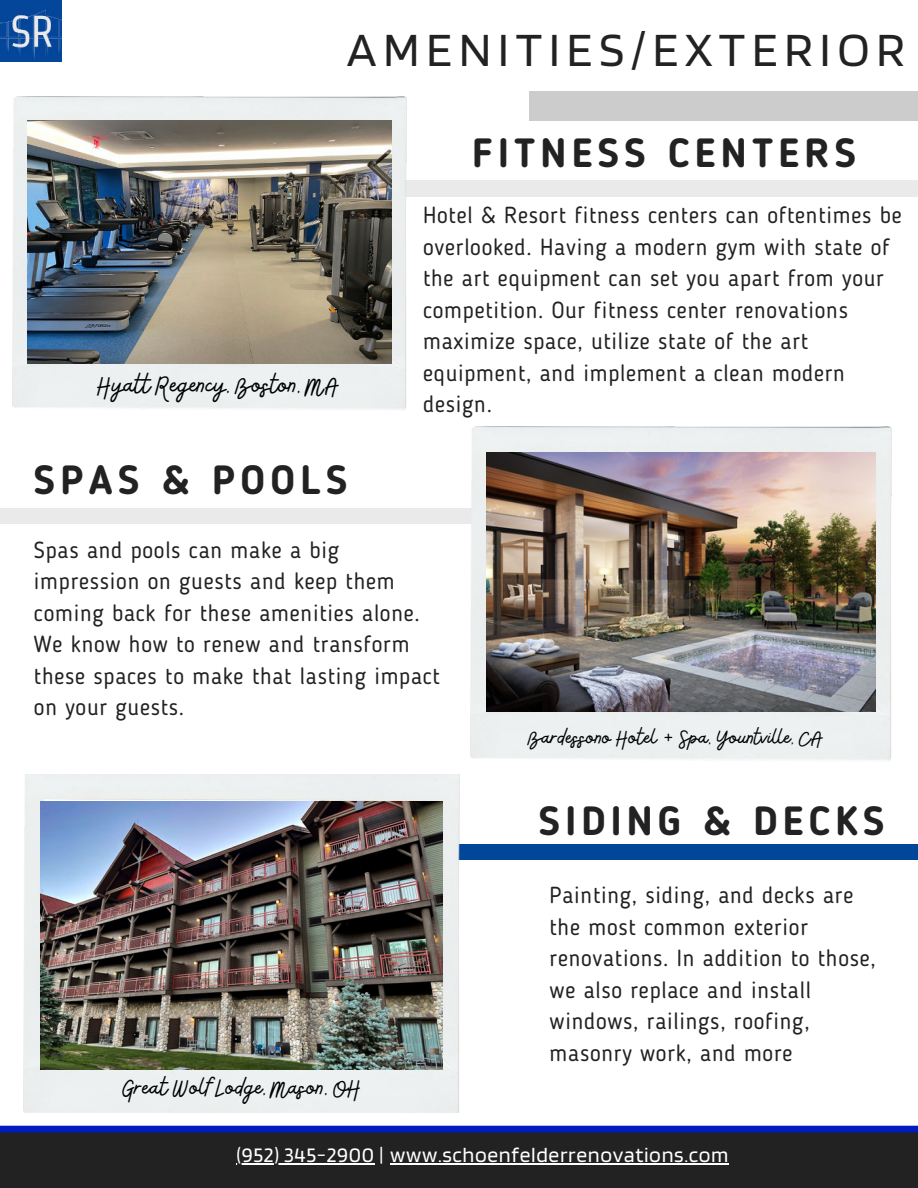
<style>
.page{position:relative;width:918px;height:1188px;background:#fff}
.page>*{position:absolute;margin:0;border:0;box-sizing:border-box;transform-origin:0 0}
.t1{font:49.8px "Blinker";letter-spacing:.13em;color:#222}
.t2{font:700 40.5px "Blogger Sans";letter-spacing:.13em;color:#222}
.t3{font:28.8px "Bellaboo";color:#000}
.t4{font:27.15px "Bellaboo";color:#000}
.t5{font:24.45px "Bellaboo";color:#000}
.t6{font:23.1px/31.5px "Blogger Sans";letter-spacing:.03em;color:#222}
.t7{font:21.6px "Blinker";letter-spacing:.03em;color:#fff}
</style>
<div class="page">
<img style="left:0;top:0;width:62px;height:62px">
<div style="left:0;top:508px;width:773px;height:16px;background:#eaeaea"></div>
<div style="left:470px;top:427px;width:421px;height:334px;background:#ecf0f1"></div>
<img style="left:486px;top:452px;width:389px;height:260px">
<div style="left:529px;top:92px;width:389px;height:29px;background:#ccc"></div>
<div style="left:0;top:1129px;width:918px;height:59px;background:#222"></div>
<div style="left:0;top:1126px;width:918px;height:6px;background:#011bbe"></div>
<div style="left:58px;top:181px;width:860px;height:15px;background:#eaeaea"></div>
<div style="left:12px;top:97px;width:394px;height:313px;background:#ecf0f1"></div>
<img style="left:27px;top:121px;width:364px;height:243px">
<hr style="left:236px;top:1163px;width:139px;height:1px;background:#fff">
<hr style="left:390px;top:1163px;width:339px;height:1px;background:#fff">
<div style="left:62px;top:845px;width:856px;height:14px;background:#02469a"></div>
<div style="left:24px;top:775px;width:435px;height:337px;background:#ecf0f1"></div>
<img style="left:40px;top:801px;width:402px;height:268px">
<h1 class="t1" style="left:347px;top:24px;width:559px">AMENITIES/EXTERIOR</h1>
<p class="t3" style="left:97px;top:370px;width:242px">Hyatt Regency, Boston, MA</p>
<h2 class="t2" style="left:472px;top:128px;width:386px">FITNESS CENTERS</h2>
<p class="t6" style="left:423px;top:200px;width:480px">Hotel &amp; Resort fitness centers can oftentimes be overlooked. Having a modern gym with state of the art equipment can set you apart from your competition. Our fitness center renovations maximize space, utilize state of the art equipment, and implement a clean modern design.</p>
<h2 class="t2" style="left:34px;top:456px;width:315px">SPAS &amp; POOLS</h2>
<p class="t6" style="left:34px;top:534px;width:408px">Spas and pools can make a big impression on guests and keep them coming back for these amenities alone.<br>We know how to renew and transform these spaces to make that lasting impact on your guests.</p>
<p class="t4" style="left:122px;top:1074px;width:241px">Great Wolf Lodge, Mason, OH</p>
<p class="t5" style="left:529px;top:725px;width:294px">Bardessono Hotel + Spa, Yountville, CA</p>
<h2 class="t2" style="left:539px;top:796px;width:347px">SIDING &amp; DECKS</h2>
<p class="t6" style="left:550px;top:880px;width:328px">Painting, siding, and decks are the most common exterior renovations. In addition to those, we also replace and install windows, railings, roofing, masonry work, and more</p>
<p class="t7" style="left:236px;top:1144px;width:494px">(952) 345-2900 | www.schoenfelderrenovations.com</p>
<p class="t7" style="left:214px;top:1146px;width:492px">(952) 345-2900 | www.schoenfelderrenovations.com</p>
</div>
